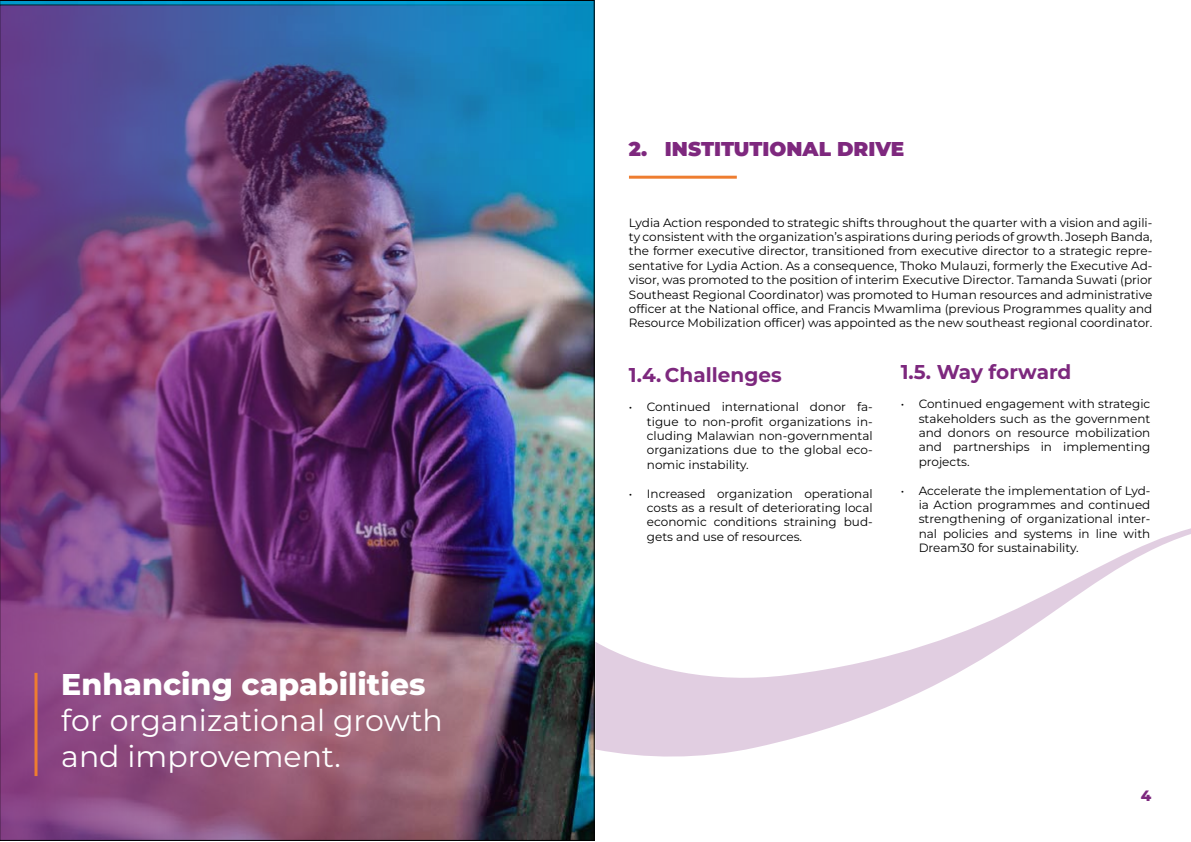
<style>
.page{position:relative;width:1191px;height:842px;background:#fff}
.page>*{position:absolute;margin:0;border:0;box-sizing:border-box;transform-origin:0 0}
.t1{font:30px/36px "Montserrat";color:#fff}
.t2{font:800 30px "Montserrat";color:#fff}
.t3{font:700 20px "Montserrat";color:#7d287e}
.t4{font:900 20px "Montserrat";color:#7e287e}
.t5{font:800 15px "Montserrat";color:#7d287e}
.t6{font:12px/14.4px "Montserrat";color:#000;text-align:justify}
</style>
<div class="page">
<img style="left:0;top:4px;width:594px;height:837px">
<hr style="left:629px;top:176px;width:108px;height:3px;background:#ee7d30">
<svg style="left:34px;top:673px;width:4px;height:103px"></svg>
<svg style="left:595px;top:528px;width:596px;height:229px"></svg>
<h1 class="t2" style="left:61px;top:664px;width:365px">Enhancing capabilities</h1>
<h1 class="t1" style="left:61px;top:701px;width:383px">for organizational growth and improvement.</h1>
<h2 class="t4" style="left:629px;top:136px;width:277px">2. INSTITUTIONAL DRIVE</h2>
<p class="t6" style="left:629px;top:215px;width:525px">Lydia Action responded to strategic shifts throughout the quarter with a vision and agili&shy;ty consistent with the organization’s aspirations during periods of growth. Joseph Banda, the former executive director, transitioned from executive director to a strategic repre&shy;sentative for Lydia Action. As a consequence, Thoko Mulauzi, formerly the Executive Ad&shy;visor, was promoted to the position of interim Executive Director. Tamanda Suwati (prior Southeast Regional Coordinator) was promoted to Human resources and administrative officer at the National office, and Francis Mwamlima (previous Programmes quality and Resource Mobilization officer) was appointed as the new southeast regional coordinator.</p>
<h2 class="t3" style="left:629px;top:362px;width:154px">1.4. Challenges</h2>
<p class="t6" style="left:647px;top:399px;width:227px;text-indent:-18px">• Continued international donor fa&shy;tigue to non-profit organizations in&shy;cluding Malawian non-governmental organizations due to the global eco&shy;nomic instability.</p>
<p class="t6" style="left:647px;top:486px;width:227px;text-indent:-18px">• Increased organization operational costs as a result of deteriorating local economic conditions straining bud&shy;gets and use of resources.</p>
<h2 class="t3" style="left:900px;top:359px;width:172px">1.5. Way forward</h2>
<p class="t6" style="left:918px;top:396px;width:233px;text-indent:-18px">• Continued engagement with strategic stakeholders such as the government and donors on resource mobilization and partnerships in implementing projects.</p>
<p class="t6" style="left:918px;top:483px;width:233px;text-indent:-18px">• Accelerate the implementation of Lyd&shy;ia Action programmes and continued strengthening of organizational inter&shy;nal policies and systems in line with Dream30 for sustainability.</p>
<p class="t5" style="left:1141px;top:785px;width:12px">4</p>
</div>
